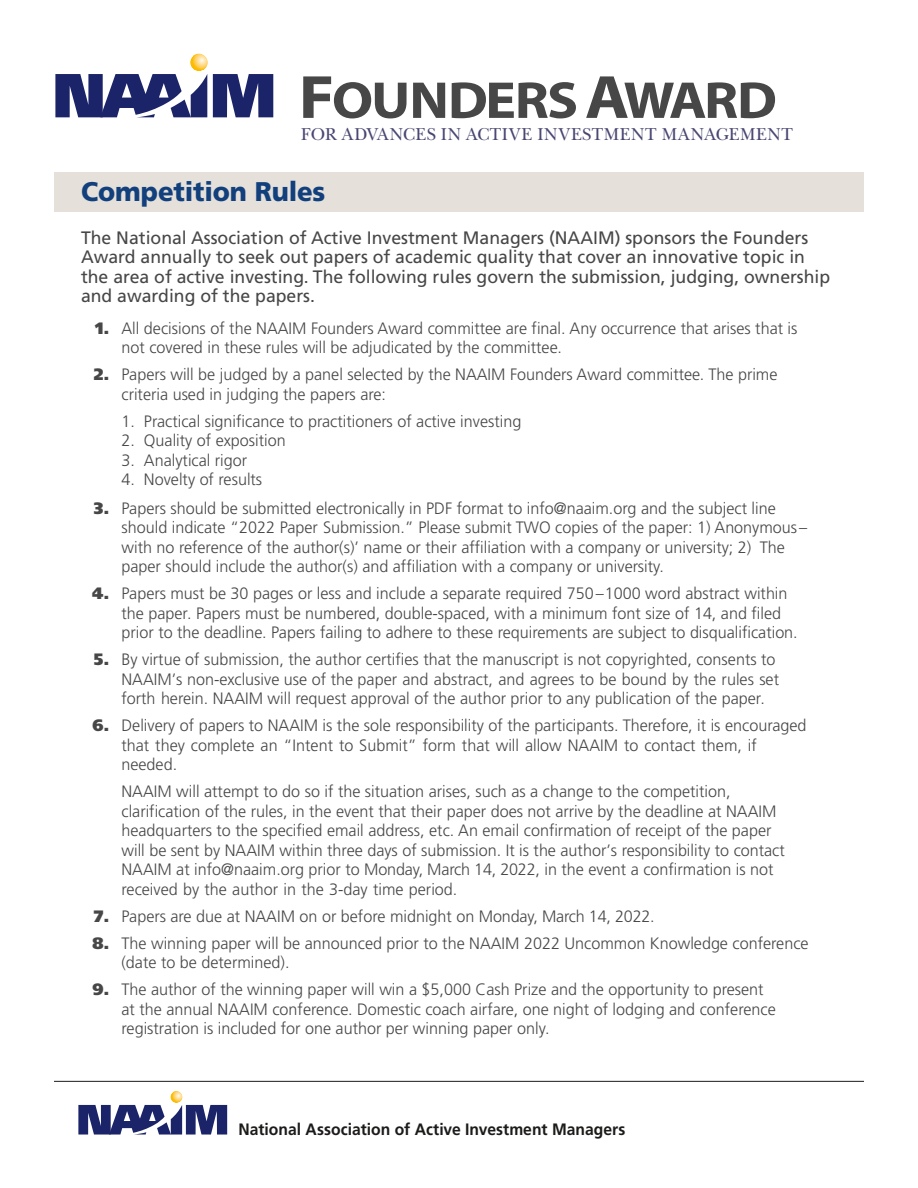
<style>
.page{position:relative;width:918px;height:1188px;background:#fff}
.page>*{position:absolute;margin:0;border:0;box-sizing:border-box;transform-origin:0 0}
.LEARN_text_below{font:52.2px "Myriad Pro Bold SC850";letter-spacing:-.03em;color:#474747;scale:1.1 1}
.t1{font:900 27px "Frutiger";letter-spacing:-.005em;color:#12407c;scale:.95 1}
.text_w_o_bold_lead-i{font:18px/19.5px "Frutiger";color:#474747}
.LEARN_text_below-2{font:18px "New Baskerville";letter-spacing:.025em;color:#494772}
.Competition_Rules_bo{font:300 16.5px/19.5px "Frutiger";color:#474747}
.text_w_o_bold_lead-i-2{font:300 16.5px "Frutiger";color:#474747}
.t2{font:700 16.5px "Frutiger";color:#1c1b1a;scale:.95 1}
.s1{font-size:61.5px}
.s2{font-weight:900}
</style>
<div class="page">
<svg style="left:78px;top:1091px;width:149px;height:44px"></svg>
<div style="left:54px;top:172px;width:810px;height:40px;background:#e5e0da"></div>
<hr style="left:54px;top:1081px;width:810px;height:1px;background:#1c1b1a">
<svg style="left:213px;top:74px;width:60px;height:43px;background:#414881"></svg>
<svg style="left:190px;top:54px;width:18px;height:17px"></svg>
<svg style="left:55px;top:74px;width:152px;height:43px"></svg>
<p class="LEARN_text_below" style="left:299px;top:66px;width:436px"><span class="s1">F</span>OUNDERS <span class="s1">A</span>WARD</p>
<p class="LEARN_text_below-2" style="left:301px;top:124px;width:493px">FOR ADVANCES IN ACTIVE INVESTMENT MANAGEMENT</p>
<p class="t1" style="left:81px;top:175px;width:259px">Competition Rules</p>
<p class="text_w_o_bold_lead-i" style="left:81px;top:227px;width:751px">The National Association of Active Investment Managers (NAAIM) sponsors the Founders Award annually to seek out papers of academic quality that cover an innovative topic in the area of active investing. The following rules govern the submission, judging, ownership and awarding of the papers.</p>
<p class="Competition_Rules_bo" style="left:122px;top:318px;width:678px;text-indent:-26px"><span class="s2">1.</span> All decisions of the NAAIM Founders Award committee are final. Any occurrence that arises that is not covered in these rules will be adjudicated by the committee.</p>
<p class="Competition_Rules_bo" style="left:122px;top:365px;width:658px;text-indent:-28px"><span class="s2">2.</span> Papers will be judged by a panel selected by the NAAIM Founders Award committee. The prime criteria used in judging the papers are:</p>
<p class="text_w_o_bold_lead-i-2" style="left:121px;top:412px;width:401px">1. Practical significance to practitioners of active investing</p>
<p class="text_w_o_bold_lead-i-2" style="left:121px;top:431px;width:166px">2. Quality of exposition</p>
<p class="text_w_o_bold_lead-i-2" style="left:121px;top:451px;width:127px">3. Analytical rigor</p>
<p class="text_w_o_bold_lead-i-2" style="left:121px;top:470px;width:142px">4. Novelty of results</p>
<p class="Competition_Rules_bo" style="left:122px;top:498px;width:687px;text-indent:-28px"><span class="s2">3.</span> Papers should be submitted electronically in PDF format to info@naaim.org and the subject line should indicate “2022 Paper Submission.” Please submit TWO copies of the paper: 1) Anonymous– with no reference of the author(s)’ name or their affiliation with a company or university; 2) The paper should include the author(s) and affiliation with a company or university.</p>
<p class="Competition_Rules_bo" style="left:122px;top:584px;width:678px;text-indent:-29px"><span class="s2">4.</span> Papers must be 30 pages or less and include a separate required 750–1000 word abstract within the paper. Papers must be numbered, double-spaced, with a minimum font size of 14, and filed prior to the deadline. Papers failing to adhere to these requirements are subject to disqualification.</p>
<p class="Competition_Rules_bo" style="left:122px;top:650px;width:659px;text-indent:-28px"><span class="s2">5.</span> By virtue of submission, the author certifies that the manuscript is not copyrighted, consents to<br>NAAIM’s non-exclusive use of the paper and abstract, and agrees to be bound by the rules set forth herein. NAAIM will request approval of the author prior to any publication of the paper.</p>
<p class="Competition_Rules_bo" style="left:122px;top:716px;width:687px;text-indent:-29px"><span class="s2">6.</span> Delivery of papers to NAAIM is the sole responsibility of the participants. Therefore, it is encouraged that they complete an “Intent to Submit” form that will allow NAAIM to contact them, if needed.</p>
<p class="Competition_Rules_bo" style="left:121px;top:782px;width:665px">NAAIM will attempt to do so if the situation arises, such as a change to the competition, clarification of the rules, in the event that their paper does not arrive by the deadline at NAAIM headquarters to the specified email address, etc. An email confirmation of receipt of the paper will be sent by NAAIM within three days of submission. It is the author’s responsibility to contact NAAIM at info@naaim.org prior to Monday, March 14, 2022, in the event a confirmation is not received by the author in the 3-day time period.</p>
<p class="Competition_Rules_bo" style="left:94px;top:906px;width:562px"><span class="s2">7.</span> Papers are due at NAAIM on or before midnight on Monday, March 14, 2022.</p>
<p class="Competition_Rules_bo" style="left:122px;top:933px;width:689px;text-indent:-29px"><span class="s2">8.</span> The winning paper will be announced prior to the NAAIM 2022 Uncommon Knowledge conference (date to be determined).</p>
<p class="Competition_Rules_bo" style="left:122px;top:980px;width:656px;text-indent:-29px"><span class="s2">9.</span> The author of the winning paper will win a $5,000 Cash Prize and the opportunity to present at the annual NAAIM conference. Domestic coach airfare, one night of lodging and conference registration is included for one author per winning paper only.</p>
<p class="t2" style="left:238px;top:1119px;width:409px">National Association of Active Investment Managers</p>
</div>
